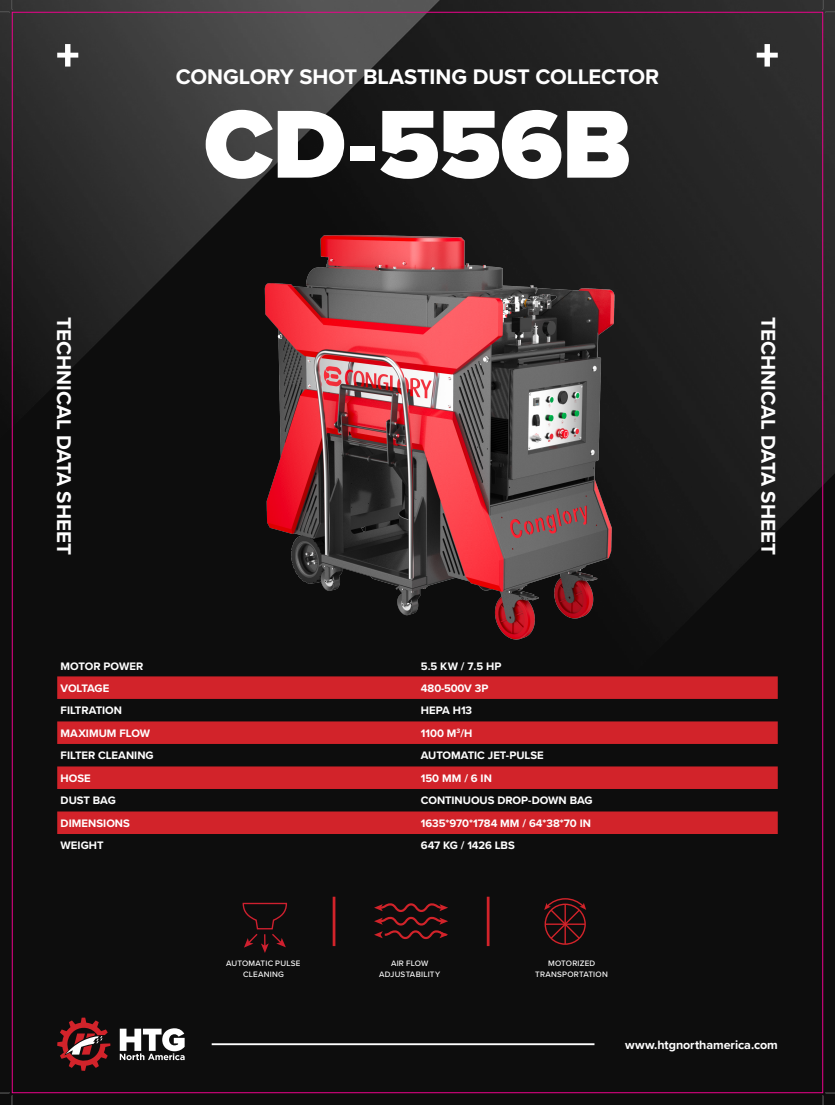
<style>
.page{position:relative;width:835px;height:1105px;background:#fff}
.page>*{position:absolute;margin:0;border:0;box-sizing:border-box;transform-origin:0 0}
.t1{font:900 100px "Proxima Nova";letter-spacing:-.01em;color:#fff}
.t2{font:700 21.88px "Proxima Nova";letter-spacing:-.005em;color:#fff}
.t3{font:700 20.62px "Proxima Nova";letter-spacing:-.005em;color:#fff}
.t4{font:700 12.5px "Proxima Nova";letter-spacing:-.005em;color:#fff}
.t5{font:700 11.25px "Proxima Nova";color:#fff}
.t6{font:700 11.25px "Proxima Nova";letter-spacing:-.025em;color:#fff}
.t7{font:500 8.12px/10.8px "Proxima Nova";letter-spacing:.03em;color:#fff;text-align:center}
</style>
<div class="page">
<img style="left:1px;top:1px;width:832px;height:1102px">
<svg style="left:57px;top:44px;width:21px;height:23px"></svg>
<svg style="left:756px;top:44px;width:21px;height:23px"></svg>
<svg style="left:57px;top:1017px;width:53px;height:53px;background:#622527"></svg>
<svg style="left:120px;top:1028px;width:64px;height:32px"></svg>
<hr style="left:212px;top:1043px;width:382px;height:2px;background:#fff">
<svg style="left:57px;top:676px;width:720px;height:158px;background:#7d191d"></svg>
<img style="left:80px;top:226px;width:675px;height:416px">
<svg style="left:0;top:0;width:13px;height:13px"></svg>
<svg style="left:0;top:1092px;width:13px;height:12px"></svg>
<svg style="left:822px;top:0;width:12px;height:13px"></svg>
<svg style="left:822px;top:1092px;width:12px;height:12px"></svg>
<hr style="left:332px;top:896px;width:3px;height:50px;background:#d2232a">
<hr style="left:486px;top:896px;width:3px;height:50px;background:#d2232a">
<svg style="left:374px;top:902px;width:74px;height:38px;background:#361113"></svg>
<svg style="left:544px;top:897px;width:42px;height:47px;background:#3a1113"></svg>
<svg style="left:242px;top:902px;width:46px;height:50px;background:#250f11"></svg>
<h3 class="t3" style="left:79px;top:317px;width:239px;rotate:90deg">TECHNICAL DATA SHEET</h3>
<h2 class="t2" style="left:176px;top:60px;width:484px">CONGLORY SHOT BLASTING DUST COLLECTOR</h2>
<h1 class="t1" style="left:204px;top:70px;width:429px">CD-556B</h1>
<p class="t5" style="left:61px;top:657px;width:84px">MOTOR POWER</p>
<p class="t5" style="left:421px;top:657px;width:82px">5.5 KW / 7.5 HP</p>
<p class="t6" style="left:61px;top:680px;width:50px">VOLTAGE</p>
<p class="t5" style="left:421px;top:680px;width:69px">480-500V 3P</p>
<p class="t5" style="left:61px;top:701px;width:63px">FILTRATION</p>
<p class="t5" style="left:421px;top:701px;width:53px">HEPA H13</p>
<p class="t5" style="left:61px;top:724px;width:91px">MAXIMUM FLOW</p>
<p class="t5" style="left:421px;top:724px;width:53px">1100 M<sup>3</sup>/H</p>
<p class="t5" style="left:61px;top:746px;width:95px">FILTER CLEANING</p>
<p class="t5" style="left:421px;top:746px;width:124px">AUTOMATIC JET-PULSE</p>
<p class="t5" style="left:61px;top:769px;width:32px">HOSE</p>
<p class="t5" style="left:421px;top:769px;width:73px">150 MM / 6 IN</p>
<p class="t5" style="left:61px;top:791px;width:57px">DUST BAG</p>
<p class="t5" style="left:421px;top:791px;width:173px">CONTINUOUS DROP-DOWN BAG</p>
<p class="t5" style="left:61px;top:814px;width:71px">DIMENSIONS</p>
<p class="t5" style="left:421px;top:814px;width:172px">1635*970*1784 MM / 64*38*70 IN</p>
<p class="t5" style="left:61px;top:836px;width:44px">WEIGHT</p>
<p class="t5" style="left:421px;top:836px;width:95px">647 KG / 1426 LBS</p>
<p class="t7" style="left:226px;top:958px;width:76px">AUTOMATIC PULSE<br>CLEANING</p>
<p class="t7" style="left:379px;top:958px;width:62px">AIR FLOW<br>ADJUSTABILITY</p>
<p class="t7" style="left:535px;top:958px;width:74px">MOTORIZED<br>TRANSPORTATION</p>
<h3 class="t3" style="left:783px;top:317px;width:239px;rotate:90deg">TECHNICAL DATA SHEET</h3>
<p class="t4" style="left:625px;top:1035px;width:154px">www.htgnorthamerica.com</p>
</div>
